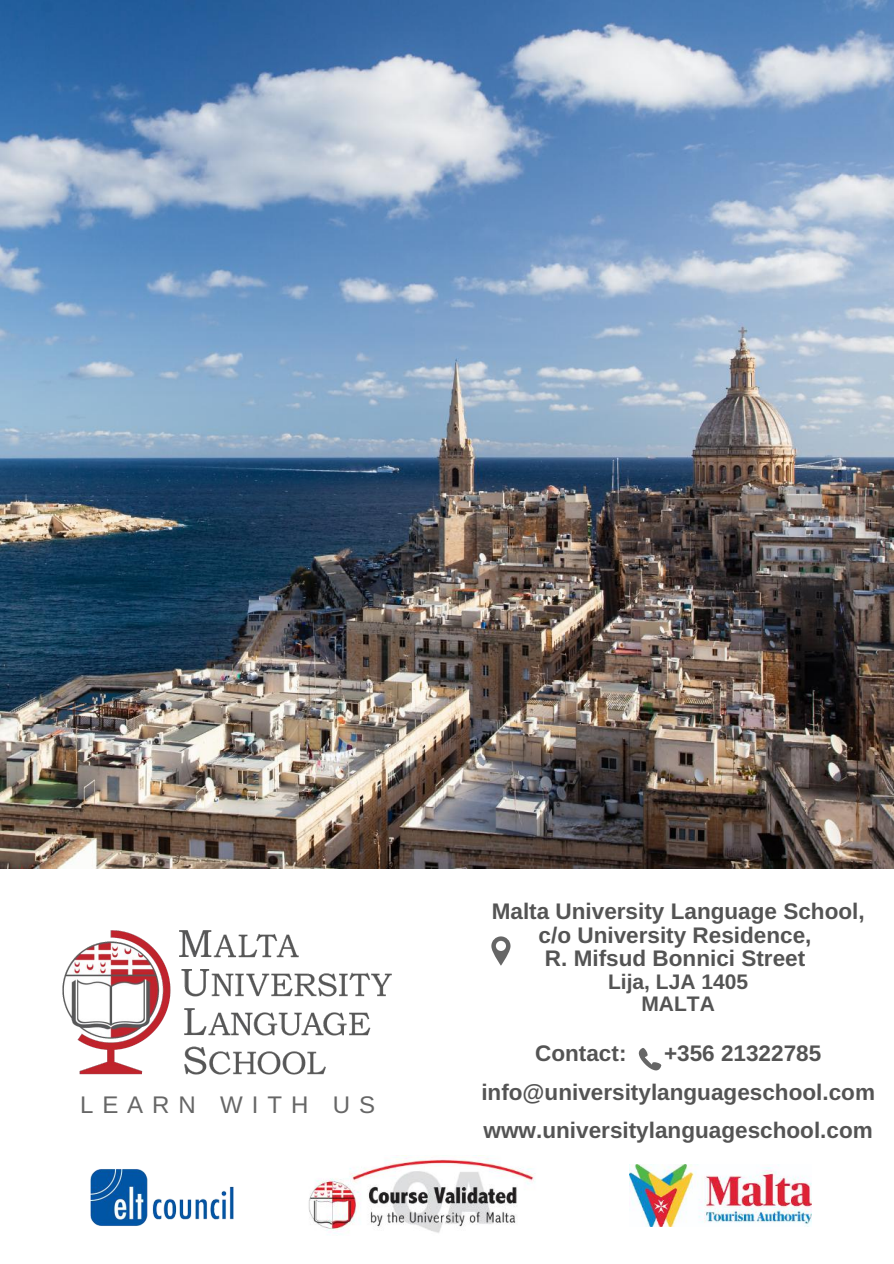
<style>
.page{position:relative;width:894px;height:1264px;background:#fff}
.page>*{position:absolute;margin:0;border:0;box-sizing:border-box;transform-origin:0 0}
.t1{font:24px "Arimo";letter-spacing:.37em;color:#666}
.t2{font:700 22.5px/23.5px "Arimo";color:#545454;text-align:center}
.t3{font:700 21px/22.4px "Arimo";color:#545454;text-align:center}
</style>
<div class="page">
<img style="left:90px;top:1169px;width:144px;height:57px">
<img style="left:62px;top:930px;width:330px;height:145px">
<img style="left:308px;top:1155px;width:227px;height:79px">
<svg style="left:491px;top:936px;width:19px;height:29px"></svg>
<svg style="left:638px;top:1048px;width:23px;height:22px"></svg>
<img style="left:0;top:0;width:893px;height:868px">
<img style="left:629px;top:1164px;width:182px;height:62px">
<p class="t1" style="left:80px;top:1090px;width:296px">LEARN WITH US</p>
<p class="t2" style="left:491px;top:899px;width:374px">Malta University Language School, c/o University Residence,<br>R. Mifsud Bonnici Street</p>
<p class="t3" style="left:608px;top:970px;width:142px">Lija, LJA 1405<br>MALTA</p>
<p class="t2" style="left:535px;top:1041px;width:93px">Contact:</p>
<p class="t2" style="left:481px;top:1033px;width:395px;line-height:38.8px;text-align:left;text-indent:183px">+356 21322785 info@universitylanguageschool.com www.universitylanguageschool.com</p>
</div>
